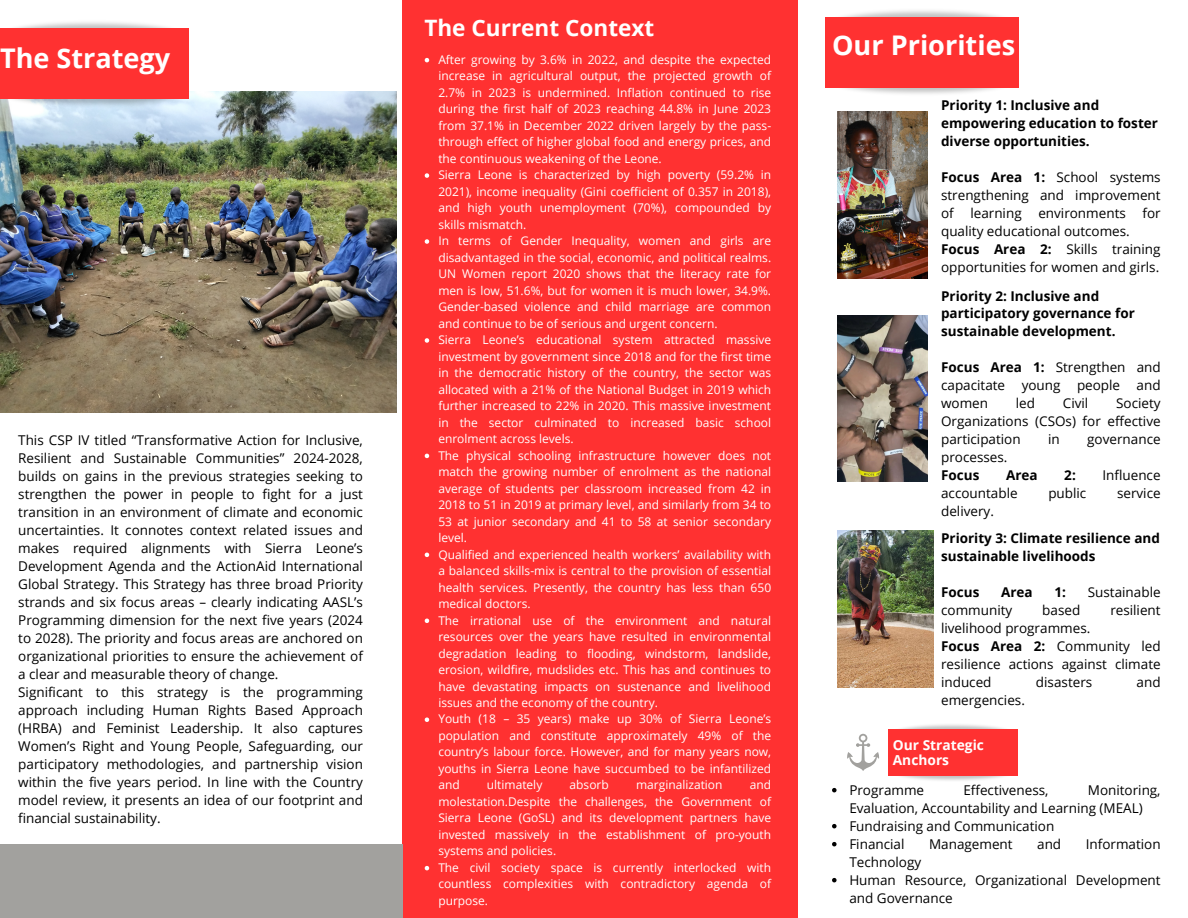
<style>
.page{position:relative;width:1188px;height:918px;background:#fff}
.page>*{position:absolute;margin:0;border:0;box-sizing:border-box;transform-origin:0 0}
.t1{font:700 27.15px "Open Sans";color:#fff}
.t2{font:700 22.65px "Open Sans";color:#fff}
.t3{font:700 13.8px/14.5px "Open Sans";color:#fff}
.t4{font:13.5px/18px "Open Sans";color:#000}
.t5{font:700 13.5px/18px "Open Sans";color:#000}
.t6{font:12px/16.5px "Open Sans";color:#fff;text-align:justify}
.s1{font-weight:700}
</style>
<div class="page">
<img style="left:838px;top:112px;width:90px;height:166px">
<div style="left:402px;top:0;width:396px;height:918px;background:#ff3131"></div>
<img style="left:0;top:92px;width:396px;height:320px">
<img style="left:0;top:80px;width:192px;height:37px">
<img style="left:0;top:22px;width:189px;height:25px">
<div style="left:0;top:29px;width:188px;height:70px;background:#ff3131"></div>
<img style="left:838px;top:315px;width:89px;height:167px">
<img style="left:838px;top:531px;width:95px;height:156px">
<img style="left:825px;top:69px;width:194px;height:25px">
<img style="left:843px;top:10px;width:176px;height:26px">
<div style="left:825px;top:17px;width:193px;height:70px;background:#ff3131"></div>
<img style="left:901px;top:764px;width:117px;height:17px">
<img style="left:901px;top:724px;width:117px;height:17px">
<div style="left:888px;top:729px;width:129px;height:47px;background:#ff3131"></div>
<svg style="left:847px;top:734px;width:32px;height:37px"></svg>
<div style="left:0;top:844px;width:402px;height:74px;background:#a2a19e"></div>
<svg style="left:425px;top:58px;width:4px;height:4px"></svg>
<svg style="left:425px;top:173px;width:4px;height:5px"></svg>
<svg style="left:425px;top:239px;width:4px;height:5px"></svg>
<svg style="left:425px;top:338px;width:4px;height:5px"></svg>
<svg style="left:425px;top:454px;width:4px;height:4px"></svg>
<svg style="left:425px;top:553px;width:4px;height:4px"></svg>
<svg style="left:425px;top:619px;width:4px;height:4px"></svg>
<svg style="left:425px;top:717px;width:4px;height:5px"></svg>
<svg style="left:425px;top:866px;width:4px;height:4px"></svg>
<svg style="left:832px;top:788px;width:5px;height:4px"></svg>
<svg style="left:832px;top:824px;width:5px;height:4px"></svg>
<svg style="left:832px;top:842px;width:5px;height:4px"></svg>
<svg style="left:832px;top:878px;width:5px;height:4px"></svg>
<h4 class="t1" style="left:0;top:39px;width:172px">The Strategy</h4>
<h2 class="t4" style="left:18px;top:431px;width:346px">This CSP IV titled “Transformative Action for Inclusive, Resilient and Sustainable Communities” 2024-2028, builds on gains in the previous strategies seeking to strengthen the power in people to fight for a just transition in an environment of climate and economic uncertainties. It connotes context related issues and makes required alignments with Sierra Leone’s Development Agenda and the ActionAid International Global Strategy. This Strategy has three broad Priority strands and six focus areas – clearly indicating AASL’s Programming dimension for the next five years (2024 to 2028). The priority and focus areas are anchored on organizational priorities to ensure the achievement of a clear and measurable theory of change.<br>Significant to this strategy is the programming approach including Human Rights Based Approach (HRBA) and Feminist Leadership. It also captures Women’s Right and Young People, Safeguarding, our participatory methodologies, and partnership vision within the five years period. In line with the Country model review, it presents an idea of our footprint and financial sustainability.</h2>
<p class="t2" style="left:424px;top:12px;width:231px">The Current Context</p>
<p class="t6" style="left:438px;top:51px;width:334px">After growing by 3.6% in 2022, and despite the expected increase in agricultural output, the projected growth of 2.7% in 2023 is undermined. Inflation continued to rise during the first half of 2023 reaching 44.8% in June 2023 from 37.1% in December 2022 driven largely by the pass&shy;through effect of higher global food and energy prices, and the continuous weakening of the Leone.</p>
<p class="t6" style="left:438px;top:166px;width:334px">Sierra Leone is characterized by high poverty (59.2% in 2021), income inequality (Gini coefficient of 0.357 in 2018), and high youth unemployment (70%), compounded by skills mismatch.</p>
<p class="t6" style="left:438px;top:232px;width:334px">In terms of Gender Inequality, women and girls are disadvantaged in the social, economic, and political realms.<br>UN Women report 2020 shows that the literacy rate for men is low, 51.6%, but for women it is much lower, 34.9%.<br>Gender-based violence and child marriage are common and continue to be of serious and urgent concern.</p>
<p class="t6" style="left:438px;top:331px;width:334px">Sierra Leone’s educational system attracted massive investment by government since 2018 and for the first time in the democratic history of the country, the sector was allocated with a 21% of the National Budget in 2019 which further increased to 22% in 2020. This massive investment in the sector culminated to increased basic school enrolment across levels.</p>
<p class="t6" style="left:438px;top:447px;width:334px">The physical schooling infrastructure however does not match the growing number of enrolment as the national average of students per classroom increased from 42 in 2018 to 51 in 2019 at primary level, and similarly from 34 to 53 at junior secondary and 41 to 58 at senior secondary level.</p>
<p class="t6" style="left:438px;top:546px;width:334px">Qualified and experienced health workers’ availability with a balanced skills-mix is central to the provision of essential health services. Presently, the country has less than 650 medical doctors.</p>
<p class="t6" style="left:438px;top:612px;width:334px">The irrational use of the environment and natural resources over the years have resulted in environmental degradation leading to flooding, windstorm, landslide, erosion, wildfire, mudslides etc. This has and continues to have devastating impacts on sustenance and livelihood issues and the economy of the country.</p>
<p class="t6" style="left:438px;top:711px;width:334px">Youth (18 – 35 years) make up 30% of Sierra Leone’s population and constitute approximately 49% of the country’s labour force. However, and for many years now, youths in Sierra Leone have succumbed to be infantilized and</p>
<p class="t6" style="left:438px;top:777px;width:334px;text-indent:311px">and molestation.Despite the challenges, the Government of Sierra Leone (GoSL) and its development partners have invested massively in the establishment of pro-youth systems and policies.</p>
<p class="t6" style="left:438px;top:859px;width:334px">The civil society space is currently interlocked with countless complexities with contradictory agenda of purpose.</p>
<p class="t6" style="left:487px;top:777px;width:57px">ultimately</p>
<p class="t6" style="left:570px;top:777px;width:41px">absorb</p>
<p class="t6" style="left:636px;top:777px;width:88px">marginalization</p>
<p class="t1" style="left:832px;top:26px;width:185px">Our Priorities</p>
<h1 class="t5" style="left:941px;top:96px;width:218px">Priority 1: Inclusive and empowering education to foster diverse opportunities.</h1>
<h3 class="t4" style="left:941px;top:168px;width:221px"><span class="s1">Focus Area 1:</span> School systems strengthening and improvement of learning environments for quality educational outcomes.<br><span class="s1">Focus Area 2:</span> Skills training opportunities for women and girls.</h3>
<h4 class="t5" style="left:941px;top:286px;width:195px">Priority 2: Inclusive and participatory governance for sustainable development.</h4>
<h3 class="t4" style="left:941px;top:358px;width:221px;text-align:justify"><span class="s1">Focus Area 1:</span> Strengthen and capacitate young people and women</h3>
<h3 class="t4" style="left:1016px;top:394px;width:21px">led</h3>
<h3 class="t4" style="left:1063px;top:394px;width:27px">Civil</h3>
<h3 class="t4" style="left:941px;top:394px;width:221px;text-align:justify;text-indent:175px">Society Organizations (CSOs) for effective participation</h3>
<h3 class="t4" style="left:1048px;top:430px;width:13px">in</h3>
<h3 class="t4" style="left:1087px;top:430px;width:75px">governance</h3>
<h3 class="t4" style="left:941px;top:448px;width:68px">processes.<br><span class="s1">Focus</span></h3>
<h3 class="t5" style="left:1006px;top:466px;width:33px">Area</h3>
<h3 class="t5" style="left:1064px;top:466px;width:13px">2:</h3>
<h3 class="t4" style="left:1103px;top:466px;width:60px">Influence</h3>
<h3 class="t4" style="left:941px;top:484px;width:78px">accountable</h3>
<h3 class="t4" style="left:1048px;top:484px;width:40px">public</h3>
<h3 class="t4" style="left:1117px;top:484px;width:45px">service</h3>
<h3 class="t4" style="left:941px;top:502px;width:54px">delivery.</h3>
<h4 class="t5" style="left:941px;top:529px;width:220px">Priority 3: Climate resilience and sustainable livelihoods</h4>
<h3 class="t5" style="left:941px;top:583px;width:40px">Focus</h3>
<h3 class="t5" style="left:1001px;top:583px;width:33px">Area</h3>
<h3 class="t5" style="left:1055px;top:583px;width:13px">1:</h3>
<h3 class="t4" style="left:1088px;top:583px;width:74px">Sustainable</h3>
<h3 class="t4" style="left:941px;top:601px;width:73px">community</h3>
<h3 class="t4" style="left:1042px;top:601px;width:40px">based</h3>
<h3 class="t4" style="left:1110px;top:601px;width:52px">resilient</h3>
<h3 class="t4" style="left:941px;top:619px;width:221px">livelihood programmes.<br><span class="s1">Focus Area 2:</span> Community led resilience actions against climate induced</h3>
<h3 class="t4" style="left:1036px;top:673px;width:58px">disasters</h3>
<h3 class="t4" style="left:1137px;top:673px;width:26px">and</h3>
<h3 class="t4" style="left:941px;top:691px;width:85px">emergencies.</h3>
<h1 class="t3" style="left:893px;top:738px;width:93px">Our Strategic<br>Anchors</h1>
<h4 class="t4" style="left:849px;top:780px;width:76px">Programme</h4>
<h4 class="t4" style="left:963px;top:780px;width:87px">Effectiveness,</h4>
<h4 class="t4" style="left:849px;top:780px;width:313px;text-indent:238px">Monitoring,<br>Evaluation, Accountability and Learning (MEAL)</h4>
<p class="t4" style="left:849px;top:816px;width:206px">Fundraising and Communication</p>
<h3 class="t4" style="left:849px;top:834px;width:57px">Financial</h3>
<h3 class="t4" style="left:929px;top:834px;width:85px">Management</h3>
<h3 class="t4" style="left:1037px;top:834px;width:26px">and</h3>
<h3 class="t4" style="left:1086px;top:834px;width:76px">Information</h3>
<h3 class="t4" style="left:849px;top:852px;width:73px">Technology</h3>
<p class="t4" style="left:849px;top:870px;width:313px">Human Resource, Organizational Development and Governance</p>
</div>
